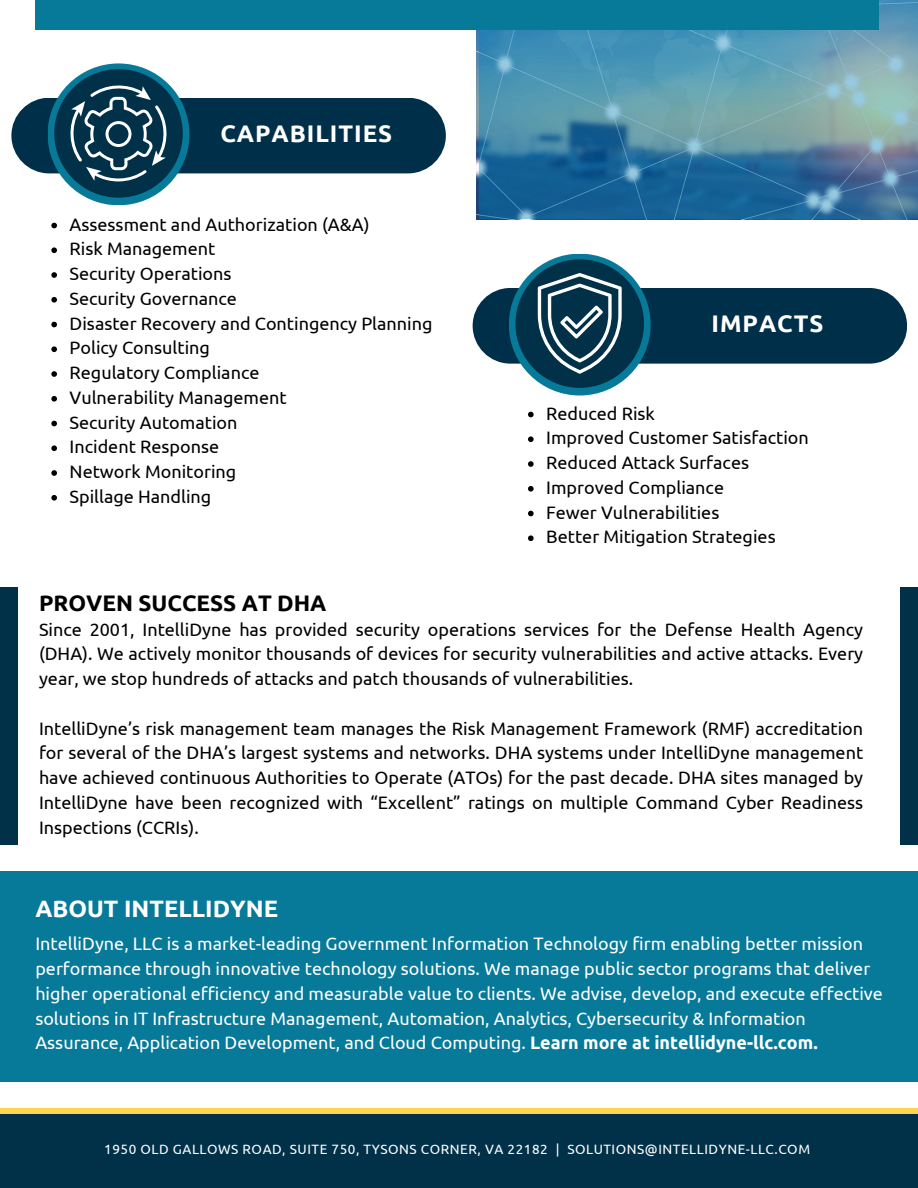
<style>
.page{position:relative;width:918px;height:1188px;background:#fff}
.page>*{position:absolute;margin:0;border:0;box-sizing:border-box;transform-origin:0 0}
.t1{font:700 24px "Ubuntu";letter-spacing:.04em;color:#fff}
.t2{font:700 23.7px "Ubuntu";color:#fff}
.t3{font:700 22.5px "Ubuntu";color:#000}
.t4{font:18px/24.8px "Ubuntu";color:#000;text-align:justify}
.t5{font:18px/24.8px "Ubuntu";color:#fff}
.t6{font:13.5px "Ubuntu";letter-spacing:.04em;color:#fff}
.s1{font-weight:700}
</style>
<div class="page">
<div style="left:0;top:871px;width:918px;height:210px;background:#077a99"></div>
<div style="left:11px;top:98px;width:435px;height:75px;background:#003049;border-radius:38px"></div>
<svg style="left:528px;top:412px;width:6px;height:5px"></svg>
<svg style="left:528px;top:436px;width:6px;height:6px"></svg>
<svg style="left:528px;top:461px;width:6px;height:6px"></svg>
<svg style="left:528px;top:486px;width:6px;height:6px"></svg>
<svg style="left:528px;top:511px;width:6px;height:5px"></svg>
<svg style="left:528px;top:535px;width:6px;height:6px"></svg>
<svg style="left:51px;top:223px;width:6px;height:5px"></svg>
<svg style="left:51px;top:247px;width:6px;height:6px"></svg>
<svg style="left:51px;top:272px;width:6px;height:6px"></svg>
<svg style="left:51px;top:297px;width:6px;height:6px"></svg>
<svg style="left:51px;top:322px;width:6px;height:5px"></svg>
<svg style="left:51px;top:346px;width:6px;height:6px"></svg>
<svg style="left:51px;top:371px;width:6px;height:6px"></svg>
<svg style="left:51px;top:396px;width:6px;height:6px"></svg>
<svg style="left:51px;top:421px;width:6px;height:5px"></svg>
<svg style="left:51px;top:445px;width:6px;height:6px"></svg>
<svg style="left:51px;top:470px;width:6px;height:6px"></svg>
<svg style="left:51px;top:495px;width:6px;height:6px"></svg>
<div style="left:48px;top:63px;width:141px;height:142px;background:#077a99;border-radius:50%"></div>
<div style="left:54px;top:69px;width:129px;height:129px;background:#003149;border-radius:50%"></div>
<svg style="left:68px;top:83px;width:101px;height:98px"></svg>
<div style="left:473px;top:288px;width:434px;height:76px;background:#003049;border-radius:38px"></div>
<div style="left:509px;top:254px;width:142px;height:142px;background:#077a99;border-radius:50%"></div>
<div style="left:515px;top:259px;width:129px;height:129px;background:#003149;border-radius:50%"></div>
<svg style="left:538px;top:273px;width:84px;height:101px"></svg>
<div style="left:0;top:588px;width:18px;height:257px;background:#003149"></div>
<div style="left:900px;top:588px;width:18px;height:257px;background:#003149"></div>
<svg style="left:479px;top:0;width:439px;height:219px;background:#4d8aa8"></svg>
<div style="left:35px;top:0;width:844px;height:29px;background:#077a99"></div>
<div style="left:0;top:1114px;width:918px;height:74px;background:#003149"></div>
<div style="left:0;top:1108px;width:918px;height:6px;background:#ffd34f"></div>
<p class="t1" style="left:220px;top:119px;width:173px">CAPABILITIES</p>
<p class="t4" style="left:70px;top:212px;width:302px">Assessment and Authorization (A&amp;A)</p>
<p class="t4" style="left:70px;top:236px;width:147px">Risk Management</p>
<p class="t4" style="left:70px;top:261px;width:163px">Security Operations</p>
<p class="t4" style="left:70px;top:286px;width:169px">Security Governance</p>
<p class="t4" style="left:70px;top:311px;width:364px">Disaster Recovery and Contingency Planning</p>
<p class="t4" style="left:70px;top:335px;width:142px">Policy Consulting</p>
<p class="t4" style="left:70px;top:360px;width:191px">Regulatory Compliance</p>
<h1 class="t4" style="left:70px;top:385px;width:219px">Vulnerability Management</h1>
<p class="t4" style="left:70px;top:410px;width:169px">Security Automation</p>
<p class="t4" style="left:70px;top:434px;width:151px">Incident Response</p>
<p class="t4" style="left:70px;top:459px;width:168px">Network Monitoring</p>
<p class="t4" style="left:70px;top:484px;width:143px">Spillage Handling</p>
<p class="t1" style="left:712px;top:310px;width:113px">IMPACTS</p>
<h1 class="t4" style="left:546px;top:401px;width:110px">Reduced Risk</h1>
<p class="t4" style="left:546px;top:425px;width:264px">Improved Customer Satisfaction</p>
<p class="t4" style="left:546px;top:450px;width:204px">Reduced Attack Surfaces</p>
<p class="t4" style="left:546px;top:475px;width:179px">Improved Compliance</p>
<p class="t4" style="left:546px;top:500px;width:175px">Fewer Vulnerabilities</p>
<p class="t4" style="left:546px;top:524px;width:231px">Better Mitigation Strategies</p>
<p class="t3" style="left:39px;top:590px;width:289px">PROVEN SUCCESS AT DHA</p>
<p class="t4" style="left:39px;top:617px;width:826px">Since 2001, IntelliDyne has provided security operations services for the Defense Health Agency (DHA). We actively monitor thousands of devices for security vulnerabilities and active attacks. Every year, we stop hundreds of attacks and patch thousands of vulnerabilities.</p>
<p class="t4" style="left:39px;top:716px;width:826px">IntelliDyne’s risk management team manages the Risk Management Framework (RMF) accreditation for several of the DHA’s largest systems and networks. DHA systems under IntelliDyne management have achieved continuous Authorities to Operate (ATOs) for the past decade. DHA sites managed by IntelliDyne have been recognized with “Excellent” ratings on multiple Command Cyber Readiness Inspections (CCRIs).</p>
<p class="t2" style="left:35px;top:895px;width:244px">ABOUT INTELLIDYNE</p>
<p class="t5" style="left:35px;top:931px;width:849px">IntelliDyne, LLC is a market-leading Government Information Technology firm enabling better mission performance through innovative technology solutions. We manage public sector programs that deliver higher operational efficiency and measurable value to clients. We advise, develop, and execute effective solutions in IT Infrastructure Management, Automation, Analytics, Cybersecurity &amp; Information Assurance, Application Development, and Cloud Computing. <span class="s1">Learn more at intellidyne-llc.com.</span></p>
<h2 class="t6" style="left:104px;top:1142px;width:707px">1950 OLD GALLOWS ROAD, SUITE 750, TYSONS CORNER, VA 22182 | SOLUTIONS@INTELLIDYNE-LLC.COM</h2>
</div>
